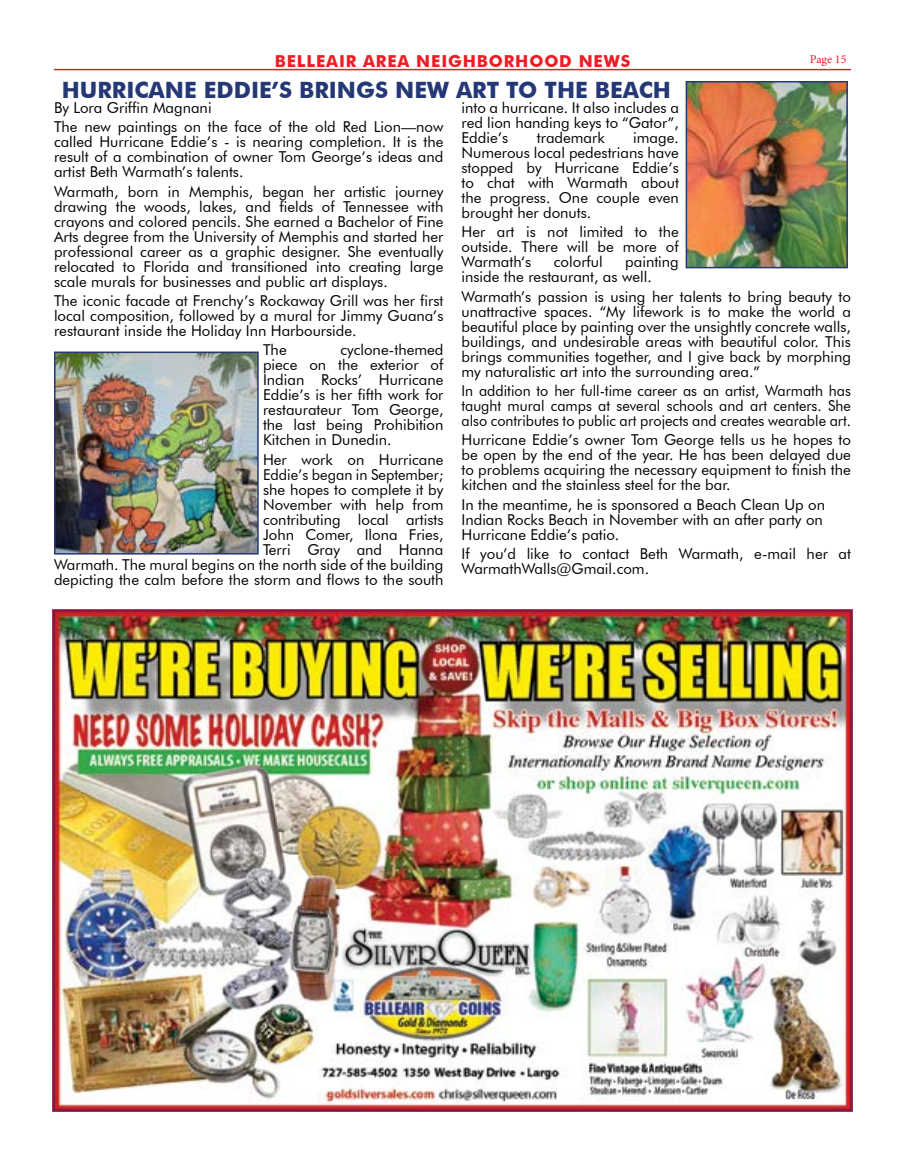
<style>
.page{position:relative;width:905px;height:1161px;background:#fff}
.page>*{position:absolute;margin:0;border:0;box-sizing:border-box;transform-origin:0 0}
.t1{font:700 22.5px "Futura BT";color:#253876}
.t2{font:700 16.5px "Futura BT";letter-spacing:.05em;color:#ed1d24}
.t3{font:15px/15px "Futura BT";color:#000;text-align:justify}
.t4{font:15px/15px "Futura BT";color:#000;text-align:justify;scale:.96 1}
.t5{font:12px "Minion Pro";letter-spacing:-.005em;color:#ed1d24}
</style>
<div class="page">
<hr style="left:54px;top:69px;width:796px;height:1px;background:#ed1d24">
<img style="left:56px;top:613px;width:792px;height:495px">
<div style="left:52px;top:609px;width:800px;height:503px;border:3px solid #8c163d"></div>
<img style="left:57px;top:355px;width:199px;height:197px">
<div style="left:54px;top:352px;width:205px;height:203px;border:2px solid #253876"></div>
<img style="left:688px;top:84px;width:156px;height:181px">
<div style="left:685px;top:81px;width:162px;height:187px;border:2px solid #253876"></div>
<p class="t2" style="left:275px;top:51px;width:357px">BELLEAIR AREA NEIGHBORHOOD NEWS</p>
<p class="t5" style="left:809px;top:52px;width:38px">Page 15</p>
<h1 class="t1" style="left:62px;top:76px;width:610px">HURRICANE EDDIE’S BRINGS NEW ART TO THE BEACH</h1>
<p class="t3" style="left:54px;top:98px;width:391px;line-height:19.4px">By Lora Griffin Magnani<br>The new paintings on the face of the old Red Lion—now</p>
<p class="t3" style="left:54px;top:134px;width:391px">called Hurricane Eddie’s - is nearing completion. It is the result of a combination of owner Tom George’s ideas and artist Beth Warmath’s talents.</p>
<p class="t3" style="left:54px;top:184px;width:391px">Warmath, born in Memphis, began her artistic journey drawing the woods, lakes, and fields of Tennessee with crayons and colored pencils. She earned a Bachelor of Fine Arts degree from the University of Memphis and started her professional career as a graphic designer. She eventually relocated to Florida and transitioned into creating large scale murals for businesses and public art displays.</p>
<p class="t3" style="left:54px;top:293px;width:391px">The iconic facade at Frenchy’s Rockaway Grill was her first local composition, followed by a mural for Jimmy Guana’s restaurant inside the Holiday Inn Harbourside.</p>
<p class="t3" style="left:263px;top:342px;width:25px">The</p>
<p class="t3" style="left:461px;top:100px;width:219px">into a hurricane. It also includes a red lion handing keys to “Gator”, Eddie’s</p>
<p class="t3" style="left:537px;top:130px;width:69px">trademark</p>
<p class="t3" style="left:461px;top:130px;width:219px;text-indent:172px">image.<br>Numerous local pedestrians have stopped by Hurricane Eddie’s to chat with Warmath about the progress. One couple even brought her donuts.</p>
<p class="t3" style="left:461px;top:224px;width:219px">Her art is not limited to the outside. There will be more of Warmath‘s</p>
<p class="t3" style="left:554px;top:254px;width:50px">colorful</p>
<p class="t3" style="left:461px;top:254px;width:219px;text-indent:164px">painting inside the restaurant, as well.</p>
<p class="t3" style="left:461px;top:289px;width:391px">Warmath’s passion is using her talents to bring beauty to unattractive spaces. “My lifework is to make the world a beautiful place by painting over the unsightly concrete walls, buildings, and undesirable areas with beautiful color. This brings communities together, and I give back by morphing my naturalistic art into the surrounding area.”</p>
<p class="t4" style="left:461px;top:383px;width:407px">In addition to her full-time career as an artist, Warmath has taught mural camps at several schools and art centers. She also contributes to public art projects and creates wearable art.</p>
<p class="t3" style="left:461px;top:432px;width:391px">Hurricane Eddie’s owner Tom George tells us he hopes to be open by the end of the year. He has been delayed due to problems acquiring the necessary equipment to finish the kitchen and the stainless steel for the bar.</p>
<p class="t3" style="left:461px;top:497px;width:365px;text-align:left">In the meantime, he is sponsored a Beach Clean Up on<br>Indian Rocks Beach in November with an after party on<br>Hurricane Eddie’s patio.</p>
<p class="t3" style="left:461px;top:546px;width:391px">If you’d like to contact Beth Warmath, e-mail her at<br>WarmathWalls@Gmail.com.</p>
<p class="t3" style="left:263px;top:342px;width:182px;text-indent:77px">cyclone-themed piece on the exterior of Indian Rocks’ Hurricane Eddie’s is her fifth work for restaurateur Tom George, the last being Prohibition Kitchen in Dunedin.</p>
<p class="t3" style="left:54px;top:452px;width:391px;text-align:right">Her work on Hurricane<br>Eddie’s began in September;<br>she hopes to complete it by<br>November with help from<br>contributing local artists<br>John Comer, Ilona Fries,<br>Terri Gray and Hanna<br>Warmath. The mural begins on the north side of the building depicting the calm before the storm and flows to the south</p>
</div>
